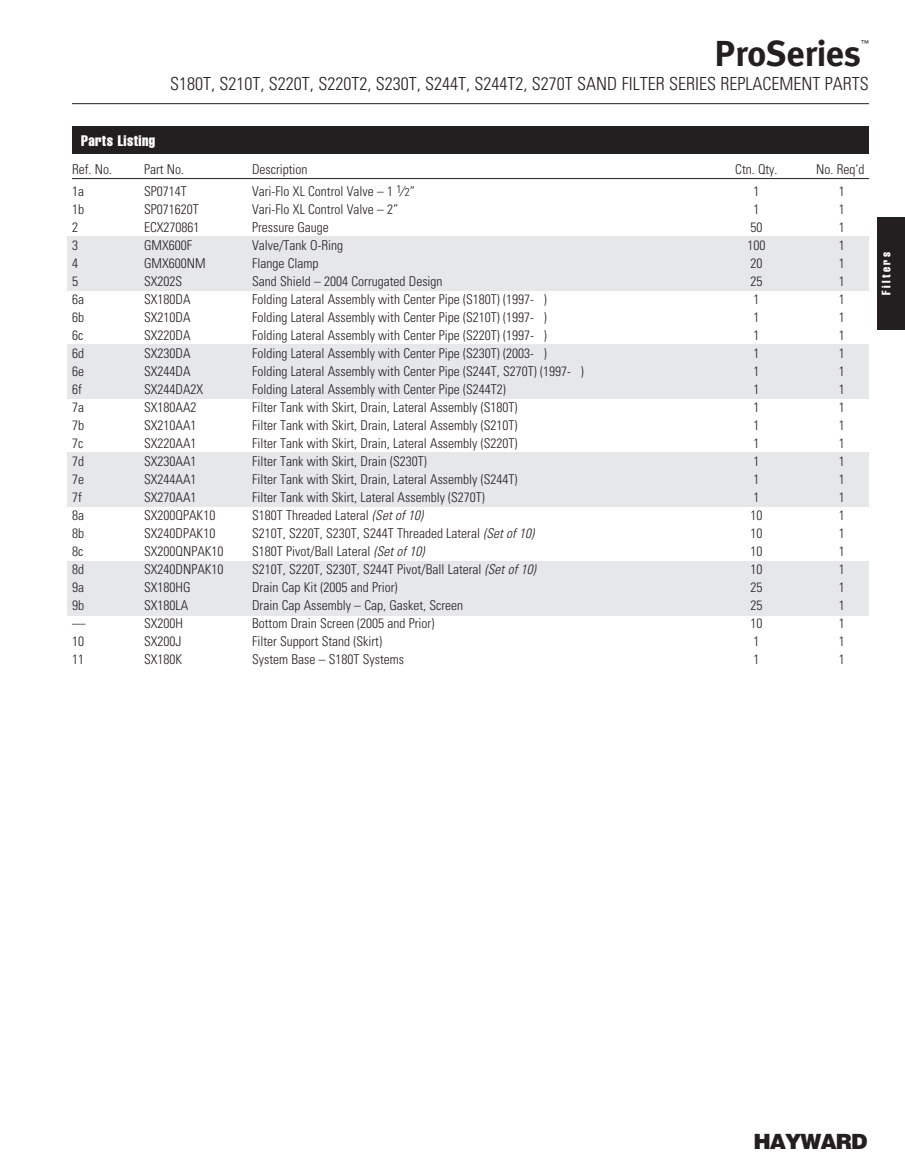
<style>
.page{position:relative;width:905px;height:1175px;background:#fff}
.page>*{position:absolute;margin:0;border:0;box-sizing:border-box;transform-origin:0 0}
.Revised_Products_Hea{font:700 36px "Meta";color:#231f20}
.t1{font:900 21px "Helvetica";letter-spacing:-.05em;color:#231f20}
.t2{font:300 condensed 18px "Univers";color:#231f20}
.t3{font:extra-condensed 15px "Helvetica";letter-spacing:.025em;color:#fff}
.t4{font:300 condensed 13.5px "Univers";color:#231f20}
.t5{font:extra-condensed 12px "Helvetica";letter-spacing:.2em;color:#fff}
.Revised_Products_Hea-2{font:8.25px "Meta";color:#231f20}
.s1{font-size:11.25px}
.s2{font-style:italic}
</style>
<div class="page">
<hr style="left:72px;top:103px;width:796px;height:1px;background:#231f20">
<div style="left:878px;top:218px;width:26px;height:112px;background:#231f20"></div>
<div style="left:68px;top:453px;width:800px;height:54px;background:#e6e7e9"></div>
<div style="left:68px;top:561px;width:800px;height:54px;background:#e6e7e9"></div>
<div style="left:68px;top:345px;width:800px;height:54px;background:#e6e7e9"></div>
<div style="left:68px;top:237px;width:800px;height:54px;background:#e6e7e9"></div>
<div style="left:72px;top:126px;width:796px;height:27px;background:#231f20"></div>
<hr style="left:72px;top:178px;width:796px;height:1px;background:#231f20">
<p class="Revised_Products_Hea" style="left:714px;top:33px;width:147px">ProSeries</p>
<p class="Revised_Products_Hea-2" style="left:860px;top:39px;width:10px">™</p>
<p class="t2" style="left:170px;top:73px;width:700px">S180T, S210T, S220T, S220T2, S230T, S244T, S244T2, S270T SAND FILTER SERIES REPLACEMENT PARTS</p>
<p class="t3" style="left:81px;top:131px;width:76px">Parts Listing</p>
<p class="t4" style="left:72px;top:161px;width:42px">Ref. No.</p>
<p class="t4" style="left:144px;top:161px;width:42px">Part No.</p>
<p class="t4" style="left:252px;top:161px;width:57px">Description</p>
<p class="t4" style="left:735px;top:161px;width:44px">Ctn. Qty.</p>
<p class="t4" style="left:816px;top:161px;width:50px">No. Req’d</p>
<p class="t4" style="left:72px;top:183px;width:13px">1a</p>
<p class="t4" style="left:144px;top:183px;width:44px">SP0714T</p>
<p class="t4" style="left:252px;top:183px;width:164px">Vari-Flo XL Control Valve – 1 <sup>1</sup>⁄<span class="s1">2</span>”</p>
<p class="t4" style="left:753px;top:183px;width:7px">1</p>
<p class="t4" style="left:838px;top:183px;width:7px">1</p>
<p class="t4" style="left:72px;top:201px;width:13px">1b</p>
<p class="t4" style="left:144px;top:201px;width:56px">SP071620T</p>
<p class="t4" style="left:252px;top:201px;width:148px">Vari-Flo XL Control Valve – 2”</p>
<p class="t4" style="left:753px;top:201px;width:7px">1</p>
<p class="t4" style="left:838px;top:201px;width:7px">1</p>
<p class="t4" style="left:72px;top:219px;width:7px">2</p>
<p class="t4" style="left:144px;top:219px;width:57px">ECX270861</p>
<p class="t4" style="left:252px;top:219px;width:78px">Pressure Gauge</p>
<p class="t4" style="left:750px;top:219px;width:13px">50</p>
<p class="t4" style="left:838px;top:219px;width:7px">1</p>
<p class="t4" style="left:72px;top:237px;width:7px">3</p>
<p class="t4" style="left:144px;top:237px;width:49px">GMX600F</p>
<p class="t4" style="left:252px;top:237px;width:93px">Valve/Tank O-Ring</p>
<p class="t4" style="left:747px;top:237px;width:19px">100</p>
<p class="t4" style="left:838px;top:237px;width:7px">1</p>
<p class="t4" style="left:72px;top:255px;width:7px">4</p>
<p class="t4" style="left:144px;top:255px;width:63px">GMX600NM</p>
<p class="t4" style="left:252px;top:255px;width:68px">Flange Clamp</p>
<p class="t4" style="left:750px;top:255px;width:13px">20</p>
<p class="t4" style="left:838px;top:255px;width:7px">1</p>
<p class="t4" style="left:72px;top:273px;width:7px">5</p>
<p class="t4" style="left:144px;top:273px;width:40px">SX202S</p>
<p class="t4" style="left:252px;top:273px;width:192px">Sand Shield – 2004 Corrugated Design</p>
<p class="t4" style="left:750px;top:273px;width:13px">25</p>
<p class="t4" style="left:838px;top:273px;width:7px">1</p>
<p class="t4" style="left:72px;top:291px;width:13px">6a</p>
<p class="t4" style="left:144px;top:291px;width:48px">SX180DA</p>
<p class="t4" style="left:252px;top:291px;width:296px">Folding Lateral Assembly with Center Pipe (S180T) (1997- )</p>
<p class="t4" style="left:753px;top:291px;width:7px">1</p>
<p class="t4" style="left:838px;top:291px;width:7px">1</p>
<p class="t4" style="left:72px;top:309px;width:13px">6b</p>
<p class="t4" style="left:144px;top:309px;width:48px">SX210DA</p>
<p class="t4" style="left:252px;top:309px;width:296px">Folding Lateral Assembly with Center Pipe (S210T) (1997- )</p>
<p class="t4" style="left:753px;top:309px;width:7px">1</p>
<p class="t4" style="left:838px;top:309px;width:7px">1</p>
<p class="t4" style="left:72px;top:327px;width:13px">6c</p>
<p class="t4" style="left:144px;top:327px;width:48px">SX220DA</p>
<p class="t4" style="left:252px;top:327px;width:296px">Folding Lateral Assembly with Center Pipe (S220T) (1997- )</p>
<p class="t4" style="left:753px;top:327px;width:7px">1</p>
<p class="t4" style="left:838px;top:327px;width:7px">1</p>
<p class="t4" style="left:72px;top:345px;width:13px">6d</p>
<p class="t4" style="left:144px;top:345px;width:48px">SX230DA</p>
<p class="t4" style="left:252px;top:345px;width:296px">Folding Lateral Assembly with Center Pipe (S230T) (2003- )</p>
<p class="t4" style="left:753px;top:345px;width:7px">1</p>
<p class="t4" style="left:838px;top:345px;width:7px">1</p>
<p class="t4" style="left:72px;top:363px;width:13px">6e</p>
<p class="t4" style="left:144px;top:363px;width:48px">SX244DA</p>
<p class="t4" style="left:252px;top:363px;width:333px">Folding Lateral Assembly with Center Pipe (S244T, S270T) (1997- )</p>
<p class="t4" style="left:753px;top:363px;width:7px">1</p>
<p class="t4" style="left:838px;top:363px;width:7px">1</p>
<p class="t4" style="left:72px;top:381px;width:11px">6f</p>
<p class="t4" style="left:144px;top:381px;width:61px">SX244DA2X</p>
<p class="t4" style="left:252px;top:381px;width:255px">Folding Lateral Assembly with Center Pipe (S244T2)</p>
<p class="t4" style="left:753px;top:381px;width:7px">1</p>
<p class="t4" style="left:838px;top:381px;width:7px">1</p>
<p class="t4" style="left:72px;top:399px;width:13px">7a</p>
<p class="t4" style="left:144px;top:399px;width:54px">SX180AA2</p>
<p class="t4" style="left:252px;top:399px;width:267px">Filter Tank with Skirt, Drain, Lateral Assembly (S180T)</p>
<p class="t4" style="left:753px;top:399px;width:7px">1</p>
<p class="t4" style="left:838px;top:399px;width:7px">1</p>
<p class="t4" style="left:72px;top:417px;width:13px">7b</p>
<p class="t4" style="left:144px;top:417px;width:54px">SX210AA1</p>
<p class="t4" style="left:252px;top:417px;width:267px">Filter Tank with Skirt, Drain, Lateral Assembly (S210T)</p>
<p class="t4" style="left:753px;top:417px;width:7px">1</p>
<p class="t4" style="left:838px;top:417px;width:7px">1</p>
<p class="t4" style="left:72px;top:435px;width:13px">7c</p>
<p class="t4" style="left:144px;top:435px;width:54px">SX220AA1</p>
<p class="t4" style="left:252px;top:435px;width:267px">Filter Tank with Skirt, Drain, Lateral Assembly (S220T)</p>
<p class="t4" style="left:753px;top:435px;width:7px">1</p>
<p class="t4" style="left:838px;top:435px;width:7px">1</p>
<p class="t4" style="left:72px;top:453px;width:13px">7d</p>
<p class="t4" style="left:144px;top:453px;width:54px">SX230AA1</p>
<p class="t4" style="left:252px;top:453px;width:176px">Filter Tank with Skirt, Drain (S230T)</p>
<p class="t4" style="left:753px;top:453px;width:7px">1</p>
<p class="t4" style="left:838px;top:453px;width:7px">1</p>
<p class="t4" style="left:72px;top:471px;width:13px">7e</p>
<p class="t4" style="left:144px;top:471px;width:54px">SX244AA1</p>
<p class="t4" style="left:252px;top:471px;width:267px">Filter Tank with Skirt, Drain, Lateral Assembly (S244T)</p>
<p class="t4" style="left:753px;top:471px;width:7px">1</p>
<p class="t4" style="left:838px;top:471px;width:7px">1</p>
<p class="t4" style="left:72px;top:489px;width:11px">7f</p>
<p class="t4" style="left:144px;top:489px;width:54px">SX270AA1</p>
<p class="t4" style="left:252px;top:489px;width:234px">Filter Tank with Skirt, Lateral Assembly (S270T)</p>
<p class="t4" style="left:753px;top:489px;width:7px">1</p>
<p class="t4" style="left:838px;top:489px;width:7px">1</p>
<p class="t4" style="left:72px;top:507px;width:13px">8a</p>
<p class="t4" style="left:144px;top:507px;width:73px">SX200QPAK10</p>
<p class="t4" style="left:252px;top:507px;width:172px">S180T Threaded Lateral <span class="s2">(Set of 10)</span></p>
<p class="t4" style="left:750px;top:507px;width:13px">10</p>
<p class="t4" style="left:839px;top:507px;width:7px">1</p>
<p class="t4" style="left:72px;top:525px;width:13px">8b</p>
<p class="t4" style="left:144px;top:525px;width:73px">SX240DPAK10</p>
<p class="t4" style="left:252px;top:525px;width:283px">S210T, S220T, S230T, S244T Threaded Lateral <span class="s2">(Set of 10)</span></p>
<p class="t4" style="left:750px;top:525px;width:13px">10</p>
<p class="t4" style="left:838px;top:525px;width:7px">1</p>
<p class="t4" style="left:72px;top:543px;width:13px">8c</p>
<p class="t4" style="left:144px;top:543px;width:81px">SX200QNPAK10</p>
<p class="t4" style="left:252px;top:543px;width:174px">S180T Pivot/Ball Lateral <span class="s2">(Set of 10)</span></p>
<p class="t4" style="left:750px;top:543px;width:13px">10</p>
<p class="t4" style="left:839px;top:543px;width:7px">1</p>
<p class="t4" style="left:72px;top:561px;width:13px">8d</p>
<p class="t4" style="left:144px;top:561px;width:81px">SX240DNPAK10</p>
<p class="t4" style="left:252px;top:561px;width:285px">S210T, S220T, S230T, S244T Pivot/Ball Lateral <span class="s2">(Set of 10)</span></p>
<p class="t4" style="left:750px;top:561px;width:13px">10</p>
<p class="t4" style="left:838px;top:561px;width:7px">1</p>
<p class="t4" style="left:72px;top:579px;width:13px">9a</p>
<p class="t4" style="left:144px;top:579px;width:48px">SX180HG</p>
<p class="t4" style="left:252px;top:579px;width:147px">Drain Cap Kit (2005 and Prior)</p>
<p class="t4" style="left:750px;top:579px;width:13px">25</p>
<p class="t4" style="left:838px;top:579px;width:7px">1</p>
<p class="t4" style="left:72px;top:597px;width:13px">9b</p>
<p class="t4" style="left:144px;top:597px;width:46px">SX180LA</p>
<p class="t4" style="left:252px;top:597px;width:212px">Drain Cap Assembly – Cap, Gasket, Screen</p>
<p class="t4" style="left:750px;top:597px;width:13px">25</p>
<p class="t4" style="left:838px;top:597px;width:7px">1</p>
<p class="t4" style="left:72px;top:615px;width:15px">—</p>
<p class="t4" style="left:144px;top:615px;width:40px">SX200H</p>
<p class="t4" style="left:252px;top:615px;width:184px">Bottom Drain Screen (2005 and Prior)</p>
<p class="t4" style="left:750px;top:615px;width:13px">10</p>
<p class="t4" style="left:838px;top:615px;width:7px">1</p>
<p class="t4" style="left:72px;top:633px;width:13px">10</p>
<p class="t4" style="left:144px;top:633px;width:39px">SX200J</p>
<p class="t4" style="left:252px;top:633px;width:131px">Filter Support Stand (Skirt)</p>
<p class="t4" style="left:753px;top:633px;width:7px">1</p>
<p class="t4" style="left:838px;top:633px;width:7px">1</p>
<p class="t4" style="left:72px;top:651px;width:13px">11</p>
<p class="t4" style="left:144px;top:651px;width:40px">SX180K</p>
<p class="t4" style="left:252px;top:651px;width:153px">System Base – S180T Systems</p>
<p class="t4" style="left:753px;top:651px;width:7px">1</p>
<p class="t4" style="left:838px;top:651px;width:7px">1</p>
<p class="t5" style="left:878px;top:295px;width:44px;rotate:-90deg">Filters</p>
<p class="t1" style="left:753px;top:1128px;width:115px">HAYWARD</p>
</div>
